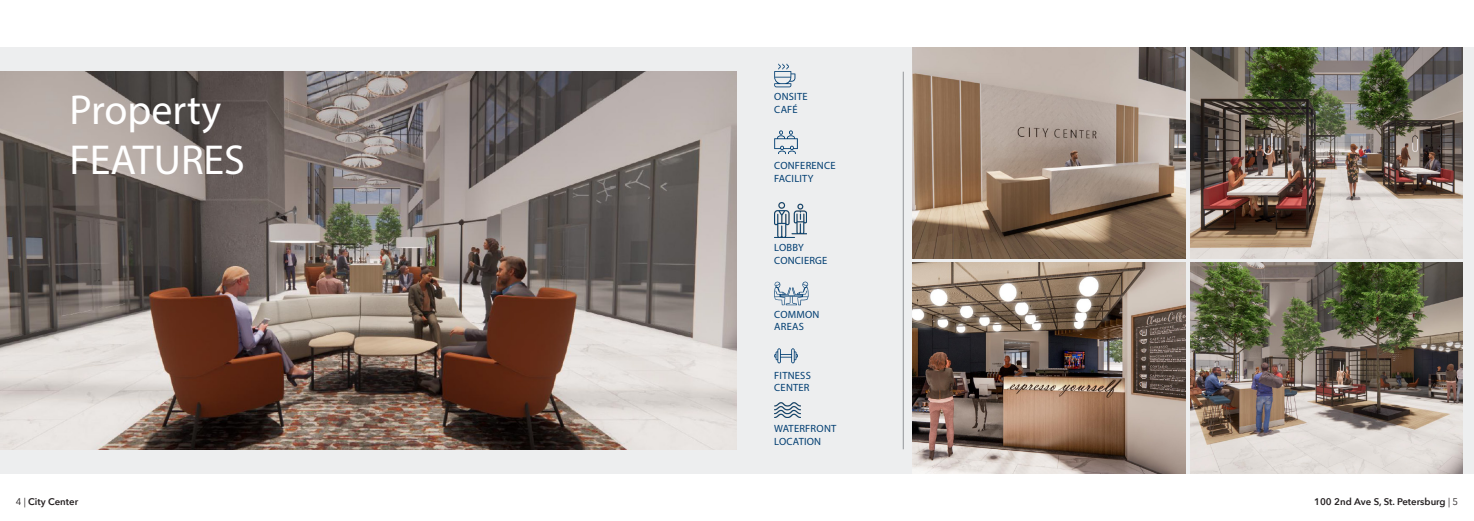
<style>
.page{position:relative;width:1474px;height:521px;background:#fff}
.page>*{position:absolute;margin:0;border:0;box-sizing:border-box;transform-origin:0 0}
.t1{font:42px/50.4px "Myriad Pro";color:#fff}
.t2{font:10.5px/12.6px "Myriad Pro";letter-spacing:.02em;color:#003d71}
.t3{font:600 9.62px "Avenir Next";color:#231f20}
.s1{font-weight:400}
</style>
<div class="page">
<div style="left:0;top:47px;width:737px;height:427px;background:#edeeef"></div>
<div style="left:737px;top:47px;width:736px;height:427px;background:#edeeef"></div>
<hr style="left:903px;top:72px;width:1px;height:377px;background:#939598">
<img style="left:1190px;top:263px;width:272px;height:211px">
<img style="left:912px;top:263px;width:273px;height:211px">
<img style="left:912px;top:47px;width:273px;height:211px">
<img style="left:1190px;top:47px;width:272px;height:211px">
<img style="left:0;top:72px;width:736px;height:377px">
<svg style="left:774px;top:64px;width:21px;height:23px"></svg>
<svg style="left:774px;top:130px;width:23px;height:24px"></svg>
<svg style="left:774px;top:282px;width:34px;height:23px"></svg>
<svg style="left:774px;top:348px;width:23px;height:15px"></svg>
<img style="left:774px;top:202px;width:33px;height:35px">
<img style="left:774px;top:402px;width:26px;height:16px">
<h1 class="t1" style="left:69px;top:84px;width:177px">Property<br>FEATURES</h1>
<p class="t2" style="left:774px;top:90px;width:35px">ONSITE<br>CAFÉ</p>
<p class="t2" style="left:774px;top:159px;width:63px">CONFERENCE<br>FACILITY</p>
<p class="t2" style="left:774px;top:241px;width:55px">LOBBY<br>CONCIERGE</p>
<p class="t2" style="left:774px;top:308px;width:47px">COMMON<br>AREAS</p>
<p class="t2" style="left:774px;top:369px;width:38px">FITNESS<br>CENTER</p>
<p class="t2" style="left:774px;top:422px;width:63px">WATERFRONT<br>LOCATION</p>
<p class="t3" style="left:16px;top:494px;width:64px"><span class="s1">4 |</span> City Center</p>
<p class="t3" style="left:1314px;top:494px;width:145px">100 2nd Ave S, St. Petersburg <span class="s1">| 5</span></p>
</div>
